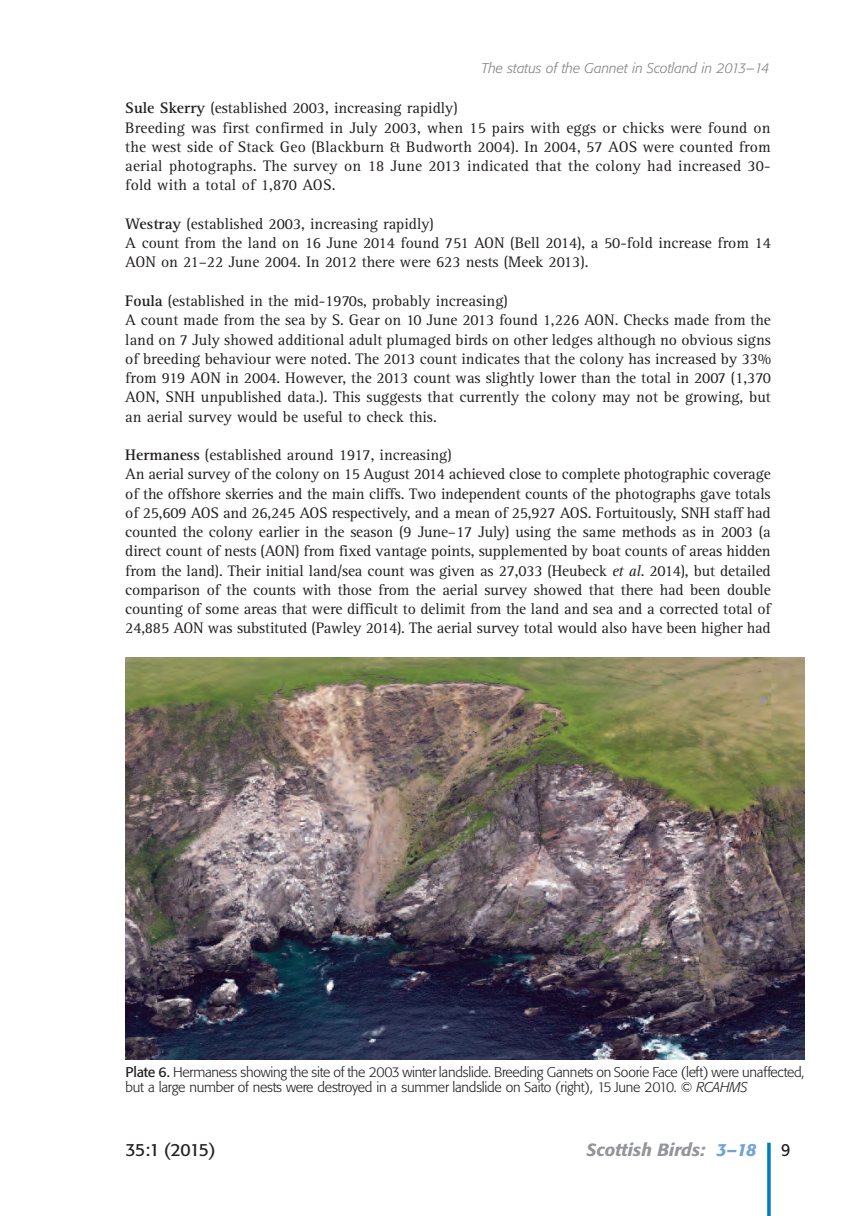
<style>
.page{position:relative;width:844px;height:1216px;background:#fff}
.page>*{position:absolute;margin:0;border:0;box-sizing:border-box;transform-origin:0 0}
.t1{font:italic 500 17.5px "Formata BQ";color:#939598}
.t2{font:17.5px "Formata BQ";letter-spacing:-.045em;color:#231f20}
.t3{font:17.5px "Formata BQ";letter-spacing:-.045em;color:#231f20;scale:.9 1}
.t4{font:15.75px/19.2px "AT Rotis Serif";color:#231f20}
.t5{font:300 14px/15.8px "Formata BQ";letter-spacing:-.02em;color:#231f20}
.t6{font:italic 300 14px "Formata BQ";color:#808285}
.s1{font-weight:700}
.s2{font-style:italic}
.s3{font-weight:400}
.s4{color:#70a3d6}
</style>
<div class="page">
<hr style="left:767px;top:1142px;width:3px;height:73px;background:#007cc2">
<img style="left:125px;top:657px;width:679px;height:402px">
<p class="t6" style="left:481px;top:62px;width:289px">The status of the Gannet in Scotland in 2013–14</p>
<p class="t4" style="left:125px;top:100px;width:646px"><span class="s1">Sule Skerry</span> (established 2003, increasing rapidly)<br>Breeding was first confirmed in July 2003, when 15 pairs with eggs or chicks were found on the west side of Stack Geo (Blackburn &amp; Budworth 2004). In 2004, 57 AOS were counted from aerial photographs. The survey on 18 June 2013 indicated that the colony had increased 30- fold with a total of 1,870 AOS.</p>
<p class="t4" style="left:125px;top:216px;width:647px"><span class="s1">Westray</span> (established 2003, increasing rapidly)<br>A count from the land on 16 June 2014 found 751 AON (Bell 2014), a 50-fold increase from 14<br>AON on 21–22 June 2004. In 2012 there were 623 nests (Meek 2013).</p>
<p class="t4" style="left:125px;top:293px;width:647px"><span class="s1">Foula</span> (established in the mid-1970s, probably increasing)<br>A count made from the sea by S. Gear on 10 June 2013 found 1,226 AON. Checks made from the land on 7 July showed additional adult plumaged birds on other ledges although no obvious signs of breeding behaviour were noted. The 2013 count indicates that the colony has increased by 33% from 919 AON in 2004. However, the 2013 count was slightly lower than the total in 2007 (1,370<br>AON, SNH unpublished data.). This suggests that currently the colony may not be growing, but an aerial survey would be useful to check this.</p>
<p class="t4" style="left:125px;top:447px;width:646px"><span class="s1">Hermaness</span> (established around 1917, increasing)<br>An aerial survey of the colony on 15 August 2014 achieved close to complete photographic coverage of the offshore skerries and the main cliffs. Two independent counts of the photographs gave totals of 25,609 AOS and 26,245 AOS respectively, and a mean of 25,927 AOS. Fortuitously, SNH staff had counted the colony earlier in the season (9 June–17 July) using the same methods as in 2003 (a direct count of nests (AON) from fixed vantage points, supplemented by boat counts of areas hidden from the land). Their initial land/sea count was given as 27,033 (Heubeck <span class="s2">et al</span>. 2014), but detailed comparison of the counts with those from the aerial survey showed that there had been double counting of some areas that were difficult to delimit from the land and sea and a corrected total of 24,885 AON was substituted (Pawley 2014). The aerial survey total would also have been higher had</p>
<p class="t5" style="left:125px;top:1064px;width:680px"><span class="s3">Plate 6.</span> Hermaness showing the site of the 2003 winter landslide. Breeding Gannets on Soorie Face (left) were unaffected, but a large number of nests were destroyed in a summer landslide on Saito (right), 15 June 2010. © <span class="s2">RCAHMS</span></p>
<p class="t2" style="left:125px;top:1141px;width:92px">35:1 (2015)</p>
<p class="t1" style="left:586px;top:1141px;width:171px">Scottish Birds: <span class="s4">3–18</span></p>
<p class="t3" style="left:781px;top:1141px;width:12px">9</p>
</div>
